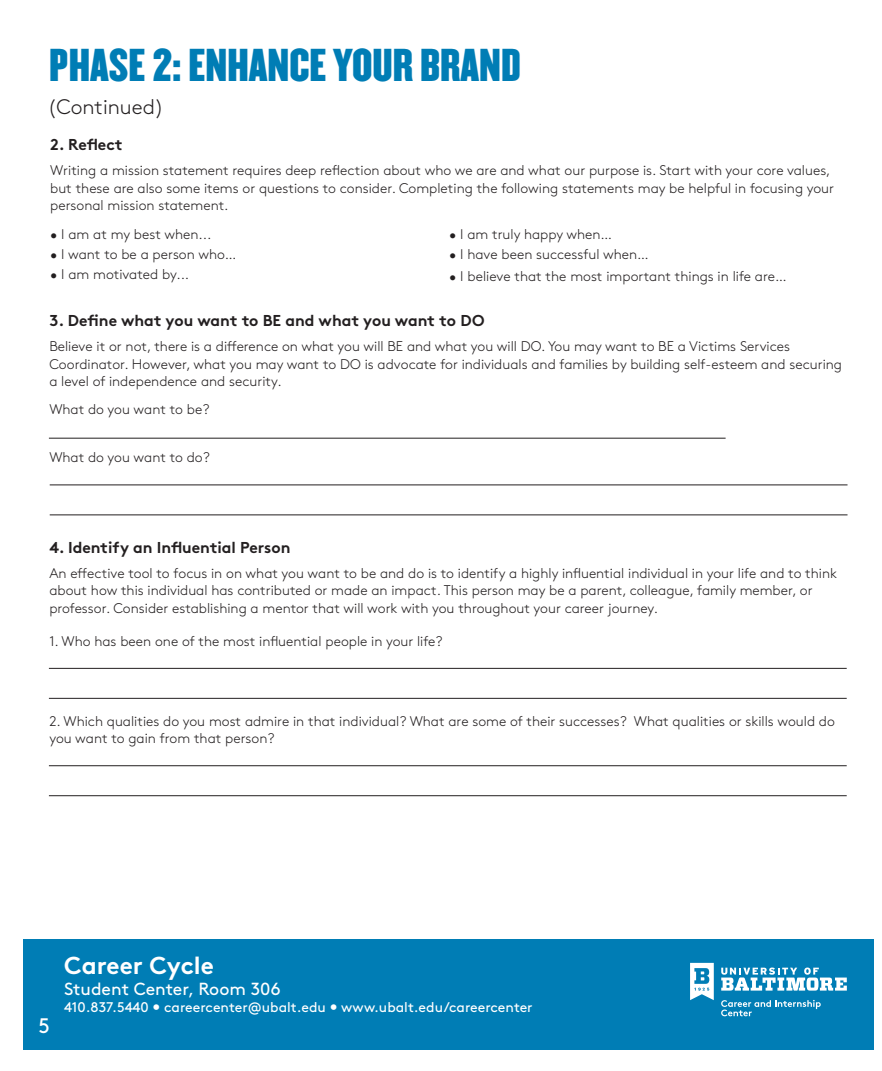
<style>
.page{position:relative;width:882px;height:1071px;background:#fff}
.page>*{position:absolute;margin:0;border:0;box-sizing:border-box;transform-origin:0 0}
.t1{font:40.25px "Champion Welterweight";color:#007db5}
.t2{font:700 24.5px "Brown Std";color:#fff}
.t3{font:300 21px "Brown Std";color:#231f20}
.t4{font:21px "Brown Std";color:#fff}
.t5{font:17.5px "Brown Std";color:#fff}
.Paragraph_Style_1{font:700 15.75px "Brown Std";color:#231f20}
.Paragraph_Style_1-2{font:300 14px/17.5px "Brown Std";color:#231f20}
.t6{font:14px "Brown Std";color:#fff}
</style>
<div class="page">
<div style="left:23px;top:940px;width:850px;height:110px;background:#007db5"></div>
<svg style="left:690px;top:963px;width:24px;height:37px"></svg>
<svg style="left:721px;top:968px;width:126px;height:23px"></svg>
<svg style="left:721px;top:1000px;width:100px;height:16px"></svg>
<hr style="left:50px;top:514px;width:798px;height:1px;background:#231f20">
<hr style="left:50px;top:484px;width:798px;height:1px;background:#231f20">
<hr style="left:49px;top:438px;width:677px;height:1px;background:#231f20">
<hr style="left:49px;top:698px;width:798px;height:1px;background:#231f20">
<hr style="left:49px;top:668px;width:798px;height:1px;background:#231f20">
<hr style="left:49px;top:795px;width:798px;height:1px;background:#231f20">
<hr style="left:49px;top:765px;width:798px;height:1px;background:#231f20">
<p class="t1" style="left:49px;top:32px;width:473px">PHASE 2: ENHANCE YOUR BRAND</p>
<p class="t3" style="left:48px;top:95px;width:118px">(Continued)</p>
<p class="Paragraph_Style_1" style="left:50px;top:135px;width:74px">2. Reflect</p>
<p class="Paragraph_Style_1-2" style="left:50px;top:162px;width:785px">Writing a mission statement requires deep reflection about who we are and what our purpose is. Start with your core values, but these are also some items or questions to consider. Completing the following statements may be helpful in focusing your personal mission statement.</p>
<p class="Paragraph_Style_1-2" style="left:50px;top:225px;width:163px">• I am at my best when...</p>
<p class="Paragraph_Style_1-2" style="left:50px;top:245px;width:188px">• I want to be a person who…</p>
<p class="Paragraph_Style_1-2" style="left:50px;top:266px;width:140px">• I am motivated by...</p>
<p class="Paragraph_Style_1-2" style="left:449px;top:225px;width:164px">• I am truly happy when…</p>
<p class="Paragraph_Style_1-2" style="left:449px;top:245px;width:201px">• I have been successful when…</p>
<p class="Paragraph_Style_1-2" style="left:449px;top:267px;width:339px">• I believe that the most important things in life are…</p>
<p class="Paragraph_Style_1" style="left:49px;top:311px;width:437px">3. Define what you want to BE and what you want to DO</p>
<p class="Paragraph_Style_1-2" style="left:49px;top:338px;width:794px">Believe it or not, there is a difference on what you will BE and what you will DO. You may want to BE a Victims Services<br>Coordinator. However, what you may want to DO is advocate for individuals and families by building self-esteem and securing a level of independence and security.</p>
<p class="Paragraph_Style_1-2" style="left:49px;top:401px;width:162px">What do you want to be?</p>
<p class="Paragraph_Style_1-2" style="left:49px;top:449px;width:162px">What do you want to do?</p>
<p class="Paragraph_Style_1" style="left:49px;top:538px;width:243px">4. Identify an Influential Person</p>
<p class="Paragraph_Style_1-2" style="left:49px;top:565px;width:789px">An effective tool to focus in on what you want to be and do is to identify a highly influential individual in your life and to think about how this individual has contributed or made an impact. This person may be a parent, colleague, family member, or professor. Consider establishing a mentor that will work with you throughout your career journey.</p>
<p class="Paragraph_Style_1-2" style="left:49px;top:632px;width:395px">1. Who has been one of the most influential people in your life?</p>
<p class="Paragraph_Style_1-2" style="left:49px;top:713px;width:787px;line-height:16.8px">2. Which qualities do you most admire in that individual? What are some of their successes? What qualities or skills would do you want to gain from that person?</p>
<p class="t4" style="left:38px;top:1013px;width:13px">5</p>
<p class="t2" style="left:64px;top:950px;width:151px">Career Cycle</p>
<p class="t5" style="left:64px;top:979px;width:218px">Student Center, Room 306</p>
<p class="t6" style="left:64px;top:999px;width:470px">410.837.5440 • careercenter@ubalt.edu • www.ubalt.edu/careercenter</p>
</div>
